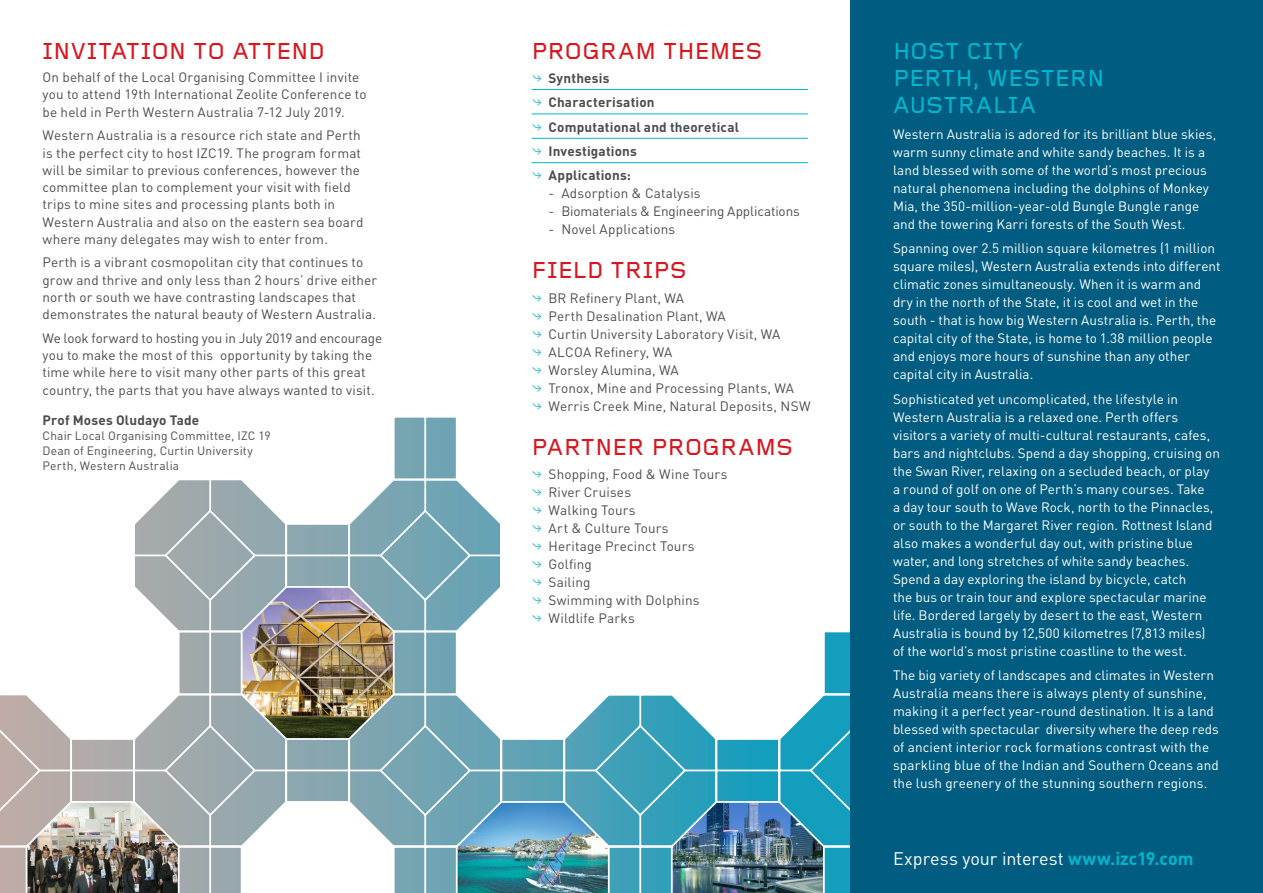
<style>
.page{position:relative;width:1263px;height:893px;background:#fff}
.page>*{position:absolute;margin:0;border:0;box-sizing:border-box;transform-origin:0 0}
.Heading{font:500 24px "Foundry Gridnik";letter-spacing:.005em;color:#d7171f}
.Heading-2{font:500 24px/27px "Foundry Gridnik";letter-spacing:.01em;color:#00b7ce}
.Heading-3{font:18px "DIN";color:#fff}
.t1{font:13.5px/18px "DIN";color:#fff}
.t2{font:13.5px/17.2px "DIN";letter-spacing:.01em;color:#4b4c4d}
.t3{font:700 13.5px "DIN";letter-spacing:.015em;color:#4b4c4d}
.t4{font:13.5px "DIN";letter-spacing:-.01em;color:#4b4c4d}
.t5{font:12px/15px "DIN";letter-spacing:.015em;color:#4b4c4d}
.s1{font-family:"Foundry Gridnik";font-weight:500;color:#41c2d5}
.s2{font-weight:700;color:#00b7ce}
</style>
<div class="page">
<img style="left:0;top:417px;width:850px;height:476px">
<div style="left:850px;top:0;width:413px;height:893px;background:#005d81"></div>
<hr style="left:531px;top:89px;width:277px;height:1px;background:#00b7ce">
<hr style="left:531px;top:114px;width:277px;height:1px;background:#00b7ce">
<hr style="left:531px;top:138px;width:277px;height:1px;background:#00b7ce">
<hr style="left:531px;top:162px;width:277px;height:1px;background:#00b7ce">
<p class="Heading" style="left:43px;top:38px;width:284px">INVITATION TO ATTEND</p>
<p class="t2" style="left:43px;top:68px;width:325px">On behalf of the Local Organising Committee I invite you to attend 19th International Zeolite Conference to be held in Perth Western Australia 7-12 July 2019.</p>
<p class="t2" style="left:43px;top:127px;width:323px">Western Australia is a resource rich state and Perth is the perfect city to host IZC19. The program format will be similar to previous conferences, however the committee plan to complement your visit with field trips to mine sites and processing plants both in Western Australia and also on the eastern sea board where many delegates may wish to enter from.</p>
<p class="t2" style="left:43px;top:254px;width:336px">Perth is a vibrant cosmopolitan city that continues to grow and thrive and only less than 2 hours’ drive either north or south we have contrasting landscapes that demonstrates the natural beauty of Western Australia.</p>
<p class="t2" style="left:43px;top:329px;width:341px">We look forward to hosting you in July 2019 and encourage you to make the most of this opportunity by taking the time while here to visit many other parts of this great country, the parts that you have always wanted to visit.</p>
<p class="t3" style="left:43px;top:412px;width:158px">Prof Moses Oludayo Tade</p>
<p class="t5" style="left:43px;top:428px;width:230px">Chair Local Organising Committee, IZC 19<br>Dean of Engineering, Curtin University<br>Perth, Western Australia</p>
<p class="Heading" style="left:531px;top:38px;width:232px">PROGRAM THEMES</p>
<p class="t3" style="left:531px;top:69px;width:80px"><span class="s1">×</span> Synthesis</p>
<p class="t3" style="left:531px;top:94px;width:125px"><span class="s1">×</span> Characterisation</p>
<p class="t3" style="left:531px;top:118px;width:209px"><span class="s1">×</span> Computational and theoretical</p>
<p class="t3" style="left:531px;top:142px;width:107px"><span class="s1">×</span> Investigations</p>
<p class="t3" style="left:531px;top:167px;width:101px"><span class="s1">×</span> Applications:</p>
<p class="t2" style="left:549px;top:185px;width:154px">- Adsorption &amp; Catalysis</p>
<p class="t4" style="left:549px;top:203px;width:253px">- Biomaterials &amp; Engineering Applications</p>
<p class="t2" style="left:549px;top:221px;width:128px">- Novel Applications</p>
<p class="Heading" style="left:531px;top:257px;width:157px">FIELD TRIPS</p>
<p class="t2" style="left:531px;top:289px;width:154px"><span class="s1">×</span> BR Refinery Plant, WA</p>
<p class="t2" style="left:531px;top:307px;width:196px"><span class="s1">×</span> Perth Desalination Plant, WA</p>
<p class="t2" style="left:531px;top:325px;width:250px"><span class="s1">×</span> Curtin University Laboratory Visit, WA</p>
<p class="t2" style="left:531px;top:343px;width:142px"><span class="s1">×</span> ALCOA Refinery, WA</p>
<p class="t2" style="left:531px;top:361px;width:149px"><span class="s1">×</span> Worsley Alumina, WA</p>
<p class="t2" style="left:531px;top:379px;width:264px"><span class="s1">×</span> Tronox, Mine and Processing Plants, WA</p>
<p class="t2" style="left:531px;top:397px;width:281px"><span class="s1">×</span> Werris Creek Mine, Natural Deposits, NSW</p>
<p class="Heading" style="left:531px;top:434px;width:263px">PARTNER PROGRAMS</p>
<p class="t2" style="left:531px;top:465px;width:197px"><span class="s1">×</span> Shopping, Food &amp; Wine Tours</p>
<p class="t2" style="left:531px;top:483px;width:101px"><span class="s1">×</span> River Cruises</p>
<p class="t2" style="left:531px;top:501px;width:105px"><span class="s1">×</span> Walking Tours</p>
<p class="t2" style="left:531px;top:519px;width:138px"><span class="s1">×</span> Art &amp; Culture Tours</p>
<p class="t2" style="left:531px;top:537px;width:164px"><span class="s1">×</span> Heritage Precinct Tours</p>
<p class="t2" style="left:531px;top:555px;width:62px"><span class="s1">×</span> Golfing</p>
<p class="t2" style="left:531px;top:573px;width:60px"><span class="s1">×</span> Sailing</p>
<p class="t2" style="left:531px;top:591px;width:170px"><span class="s1">×</span> Swimming with Dolphins</p>
<p class="t2" style="left:531px;top:609px;width:105px"><span class="s1">×</span> Wildlife Parks</p>
<p class="Heading-2" style="left:893px;top:38px;width:213px">HOST CITY<br>PERTH, WESTERN<br>AUSTRALIA</p>
<p class="t1" style="left:893px;top:125px;width:325px">Western Australia is adored for its brilliant blue skies, warm sunny climate and white sandy beaches. It is a land blessed with some of the world’s most precious natural phenomena including the dolphins of Monkey Mia, the 350-million-year-old Bungle Bungle range and the towering Karri forests of the South West.</p>
<p class="t1" style="left:893px;top:239px;width:329px">Spanning over 2.5 million square kilometres (1 million square miles), Western Australia extends into different climatic zones simultaneously. When it is warm and dry in the north of the State, it is cool and wet in the south - that is how big Western Australia is. Perth, the capital city of the State, is home to 1.38 million people and enjoys more hours of sunshine than any other capital city in Australia.</p>
<p class="t1" style="left:893px;top:390px;width:328px">Sophisticated yet uncomplicated, the lifestyle in Western Australia is a relaxed one. Perth offers visitors a variety of multi-cultural restaurants, cafes, bars and nightclubs. Spend a day shopping, cruising on the Swan River, relaxing on a secluded beach, or play<br>a round of golf on one of Perth’s many courses. Take<br>a day tour south to Wave Rock, north to the Pinnacles, or south to the Margaret River region. Rottnest Island also makes a wonderful day out, with pristine blue water, and long stretches of white sandy beaches.<br>Spend a day exploring the island by bicycle, catch<br>the bus or train tour and explore spectacular marine life. Bordered largely by desert to the east, Western Australia is bound by 12,500 kilometres (7,813 miles) of the world’s most pristine coastline to the west.</p>
<p class="t1" style="left:893px;top:666px;width:327px">The big variety of landscapes and climates in Western Australia means there is always plenty of sunshine, making it a perfect year-round destination. It is a land blessed with spectacular diversity where the deep reds of ancient interior rock formations contrast with the sparkling blue of the Indian and Southern Oceans and the lush greenery of the stunning southern regions.</p>
<p class="Heading-3" style="left:893px;top:848px;width:302px">Express your interest <span class="s2">www.izc19.com</span></p>
</div>
